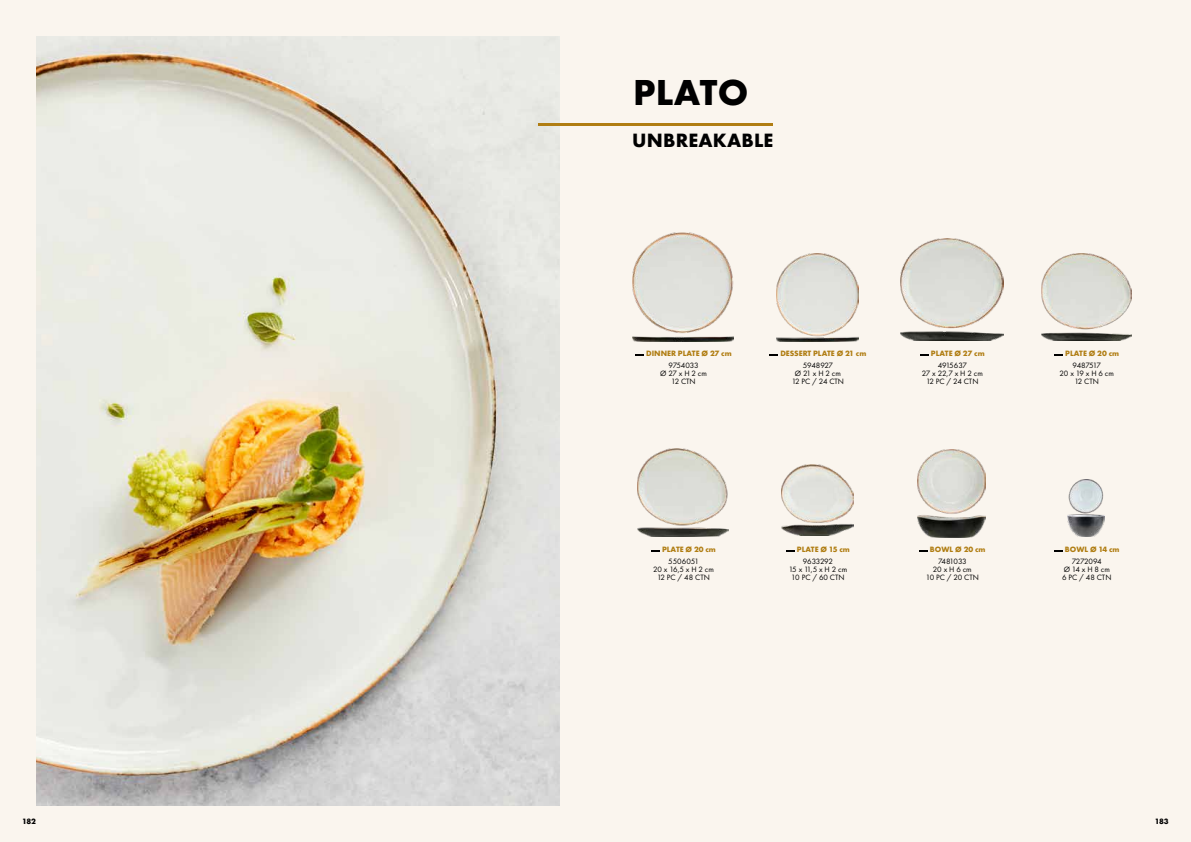
<style>
.page{position:relative;width:1191px;height:842px;background:#faf5ee}
.page>*{position:absolute;margin:0;border:0;box-sizing:border-box;transform-origin:0 0}
.t1{font:700 37.5px "Futura PT";letter-spacing:.01em;color:#000}
.t2{font:700 20px "Futura PT";letter-spacing:.01em;color:#000}
.t3{font:8px/8px "Futura PT";letter-spacing:-.025em;color:#000;text-align:center}
.t4{font:700 8px "Futura PT";color:#b07d12}
.t5{font:8px/8px "Futura PT";color:#000;text-align:center}
.t6{font:8px/8px "Futura PT";letter-spacing:-.05em;color:#000;text-align:center}
.t7{font:700 8px "Futura PT";letter-spacing:-.045em;color:#000}
</style>
<div class="page">
<img style="left:36px;top:36px;width:523px;height:770px">
<img style="left:633px;top:232px;width:100px;height:109px">
<img style="left:900px;top:239px;width:103px;height:102px">
<img style="left:776px;top:253px;width:82px;height:88px">
<img style="left:1041px;top:253px;width:90px;height:88px">
<img style="left:637px;top:449px;width:91px;height:88px">
<img style="left:781px;top:465px;width:72px;height:71px">
<img style="left:918px;top:449px;width:67px;height:88px">
<img style="left:1067px;top:480px;width:37px;height:57px">
<hr style="left:538px;top:123px;width:234px;height:3px;background:#b07d12">
<h1 class="t1" style="left:633px;top:68px;width:117px">PLATO</h1>
<h2 class="t2" style="left:632px;top:128px;width:143px">UNBREAKABLE</h2>
<p class="t4" style="left:646px;top:348px;width:87px">DINNER PLATE Ø 27 cm</p>
<p class="t3" style="left:660px;top:361px;width:48px">9754033<br>Ø 27 x H 2 cm<br>12 CTN</p>
<p class="t4" style="left:780px;top:348px;width:87px">DESSERT PLATE Ø 21 cm</p>
<p class="t3" style="left:792px;top:361px;width:54px">5948927<br>Ø 21 x H 2 cm<br>12 PC / 24 CTN</p>
<p class="t4" style="left:931px;top:348px;width:55px">PLATE Ø 27 cm</p>
<p class="t3" style="left:922px;top:361px;width:63px">4915637<br>27 x 22,7 x H 2 cm<br>12 PC / 24 CTN</p>
<p class="t4" style="left:662px;top:544px;width:55px">PLATE Ø 20 cm</p>
<p class="t5" style="left:653px;top:557px;width:62px">5506051<br>20 x 16,5 x H 2 cm<br>12 PC / 48 CTN</p>
<p class="t4" style="left:797px;top:544px;width:54px">PLATE Ø 15 cm</p>
<p class="t3" style="left:788px;top:557px;width:60px">9633292<br>15 x 11,5 x H 2 cm<br>10 PC / 60 CTN</p>
<p class="t4" style="left:930px;top:544px;width:57px">BOWL Ø 20 cm</p>
<p class="t3" style="left:925px;top:557px;width:55px">7481033<br>20 x H 6 cm<br>10 PC / 20 CTN</p>
<p class="t4" style="left:1065px;top:348px;width:55px">PLATE Ø 20 cm</p>
<p class="t6" style="left:1059px;top:361px;width:56px">9487517<br>20 x 19 x H 6 cm<br>12 CTN</p>
<p class="t4" style="left:1064px;top:544px;width:56px">BOWL Ø 14 cm</p>
<p class="t3" style="left:1062px;top:557px;width:51px">7272094<br>Ø 14 x H 8 cm<br>6 PC / 48 CTN</p>
<p class="t7" style="left:22px;top:816px;width:15px">182</p>
<p class="t7" style="left:1155px;top:816px;width:15px">183</p>
</div>
